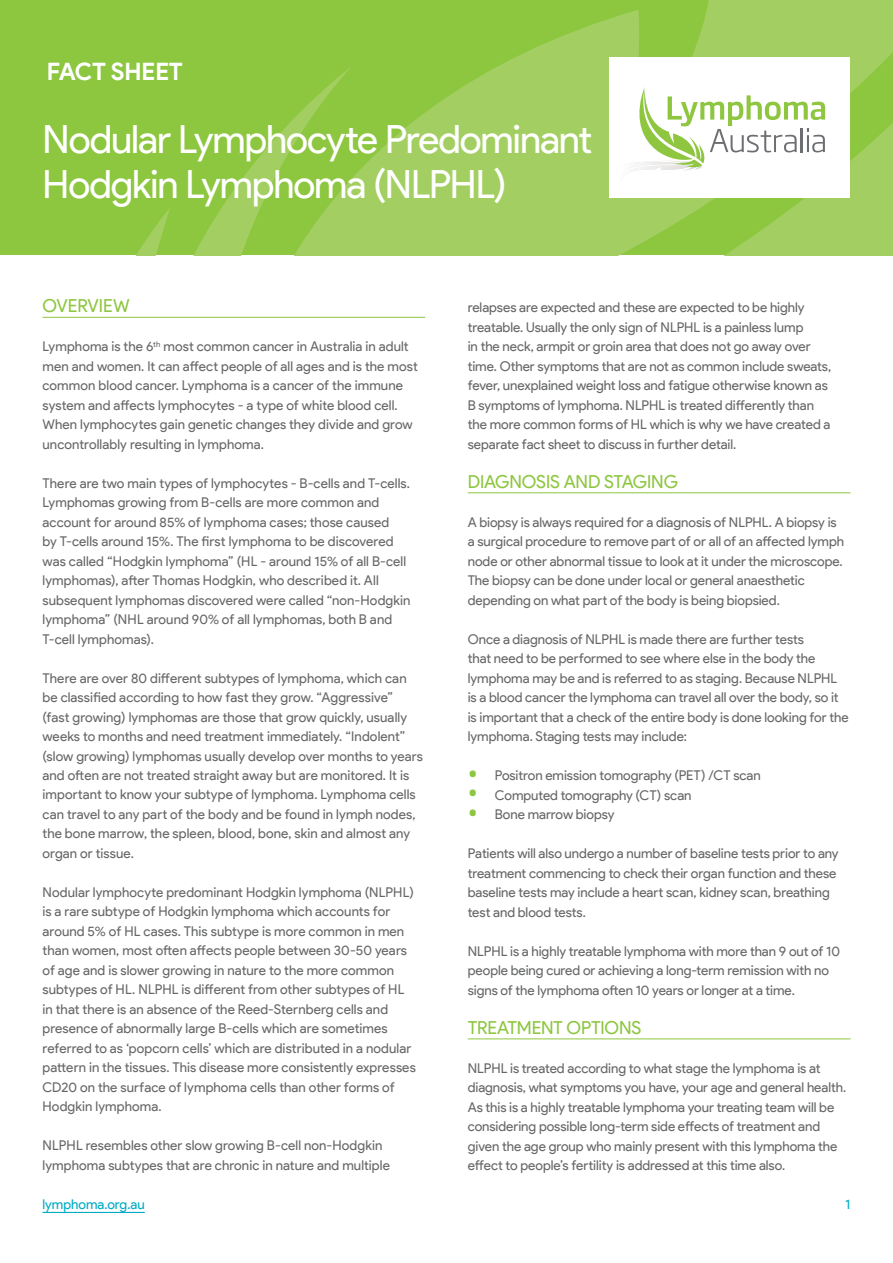
<style>
.page{position:relative;width:893px;height:1263px;background:#fff}
.page>*{position:absolute;margin:0;border:0;box-sizing:border-box;transform-origin:0 0}
.t1{font:39px/45px "Product Sans";letter-spacing:-.025em;color:#fff}
.t2{font:700 24px "Product Sans";letter-spacing:-.01em;color:#fff}
.t3{font:18px "Product Sans";letter-spacing:-.005em;color:#8dc63f}
.t4{font:13.5px/19.5px "Product Sans";color:#666767}
.t5{font:13.5px "Product Sans";color:#00abc5}
.s1{font-family:"Roboto";font-size:30px;color:#8dc63f}
</style>
<div class="page">
<div style="left:0;top:0;width:893px;height:255px;background:#8dc63f"></div>
<svg style="left:136px;top:135px;width:143px;height:120px"></svg>
<svg style="left:279px;top:0;width:614px;height:255px;fill:#a3cf62"></svg>
<hr style="left:43px;top:1212px;width:102px;height:1px;background:#00abc5">
<div style="left:609px;top:57px;width:241px;height:141px;background:#fff"></div>
<svg style="left:606px;top:87px;width:219px;height:111px"></svg>
<hr style="left:43px;top:317px;width:382px;height:1px;background:#8dc63f">
<hr style="left:468px;top:492px;width:382px;height:1px;background:#8dc63f">
<hr style="left:468px;top:1038px;width:382px;height:1px;background:#8dc63f">
<h2 class="t2" style="left:47px;top:58px;width:138px">FACT SHEET</h2>
<h1 class="t1" style="left:43px;top:117px;width:551px">Nodular Lymphocyte Predominant<br>Hodgkin Lymphoma (NLPHL)</h1>
<h3 class="t3" style="left:43px;top:296px;width:89px">OVERVIEW</h3>
<p class="t4" style="left:43px;top:337px;width:377px">Lymphoma is the 6<sup>th</sup> most common cancer in Australia in adult men and women. It can affect people of all ages and is the most common blood cancer. Lymphoma is a cancer of the immune system and affects lymphocytes - a type of white blood cell.<br>When lymphocytes gain genetic changes they divide and grow uncontrollably resulting in lymphoma.</p>
<p class="t4" style="left:43px;top:473px;width:369px">There are two main types of lymphocytes - B-cells and T-cells.<br>Lymphomas growing from B-cells are more common and account for around 85% of lymphoma cases; those caused<br>by T-cells around 15%. The first lymphoma to be discovered was called “Hodgkin lymphoma” (HL - around 15% of all B-cell lymphomas), after Thomas Hodgkin, who described it. All subsequent lymphomas discovered were called “non-Hodgkin lymphoma” (NHL around 90% of all lymphomas, both B and T-cell lymphomas).</p>
<p class="t4" style="left:43px;top:668px;width:382px">There are over 80 different subtypes of lymphoma, which can be classified according to how fast they grow. “Aggressive” (fast growing) lymphomas are those that grow quickly, usually weeks to months and need treatment immediately. “Indolent” (slow growing) lymphomas usually develop over months to years and often are not treated straight away but are monitored. It is important to know your subtype of lymphoma. Lymphoma cells can travel to any part of the body and be found in lymph nodes, the bone marrow, the spleen, blood, bone, skin and almost any organ or tissue.</p>
<p class="t4" style="left:43px;top:883px;width:375px">Nodular lymphocyte predominant Hodgkin lymphoma (NLPHL) is a rare subtype of Hodgkin lymphoma which accounts for around 5% of HL cases. This subtype is more common in men than women, most often affects people between 30-50 years of age and is slower growing in nature to the more common subtypes of HL. NLPHL is different from other subtypes of HL in that there is an absence of the Reed-Sternberg cells and presence of abnormally large B-cells which are sometimes referred to as ‘popcorn cells’ which are distributed in a nodular pattern in the tissues. This disease more consistently expresses CD20 on the surface of lymphoma cells than other forms of Hodgkin lymphoma.</p>
<p class="t4" style="left:43px;top:1136px;width:349px">NLPHL resembles other slow growing B-cell non-Hodgkin lymphoma subtypes that are chronic in nature and multiple</p>
<p class="t4" style="left:468px;top:298px;width:365px">relapses are expected and these are expected to be highly treatable. Usually the only sign of NLPHL is a painless lump<br>in the neck, armpit or groin area that does not go away over time. Other symptoms that are not as common include sweats, fever, unexplained weight loss and fatigue otherwise known as B symptoms of lymphoma. NLPHL is treated differently than the more common forms of HL which is why we have created a separate fact sheet to discuss in further detail.</p>
<h3 class="t3" style="left:468px;top:471px;width:212px">DIAGNOSIS AND STAGING</h3>
<p class="t4" style="left:468px;top:512px;width:378px">A biopsy is always required for a diagnosis of NLPHL. A biopsy is a surgical procedure to remove part of or all of an affected lymph node or other abnormal tissue to look at it under the microscope.<br>The biopsy can be done under local or general anaesthetic depending on what part of the body is being biopsied.</p>
<p class="t4" style="left:468px;top:629px;width:382px">Once a diagnosis of NLPHL is made there are further tests<br>that need to be performed to see where else in the body the lymphoma may be and is referred to as staging. Because NLPHL is a blood cancer the lymphoma can travel all over the body, so it is important that a check of the entire body is done looking for the lymphoma. Staging tests may include:</p>
<p class="t4" style="left:468px;top:766px;width:295px"><span class="s1">•</span> Positron emission tomography (PET) /CT scan</p>
<p class="t4" style="left:468px;top:785px;width:225px"><span class="s1">•</span> Computed tomography (CT) scan</p>
<p class="t4" style="left:468px;top:805px;width:148px"><span class="s1">•</span> Bone marrow biopsy</p>
<p class="t4" style="left:468px;top:844px;width:372px">Patients will also undergo a number of baseline tests prior to any treatment commencing to check their organ function and these baseline tests may include a heart scan, kidney scan, breathing test and blood tests.</p>
<p class="t4" style="left:468px;top:941px;width:374px">NLPHL is a highly treatable lymphoma with more than 9 out of 10 people being cured or achieving a long-term remission with no signs of the lymphoma often 10 years or longer at a time.</p>
<h3 class="t3" style="left:468px;top:1017px;width:175px">TREATMENT OPTIONS</h3>
<p class="t4" style="left:468px;top:1058px;width:380px">NLPHL is treated according to what stage the lymphoma is at diagnosis, what symptoms you have, your age and general health.<br>As this is a highly treatable lymphoma your treating team will be considering possible long-term side effects of treatment and given the age group who mainly present with this lymphoma the effect to people’s fertility is addressed at this time also.</p>
<p class="t5" style="left:43px;top:1197px;width:104px">lymphoma.org.au</p>
<p class="t5" style="left:845px;top:1197px;width:7px">1</p>
</div>
